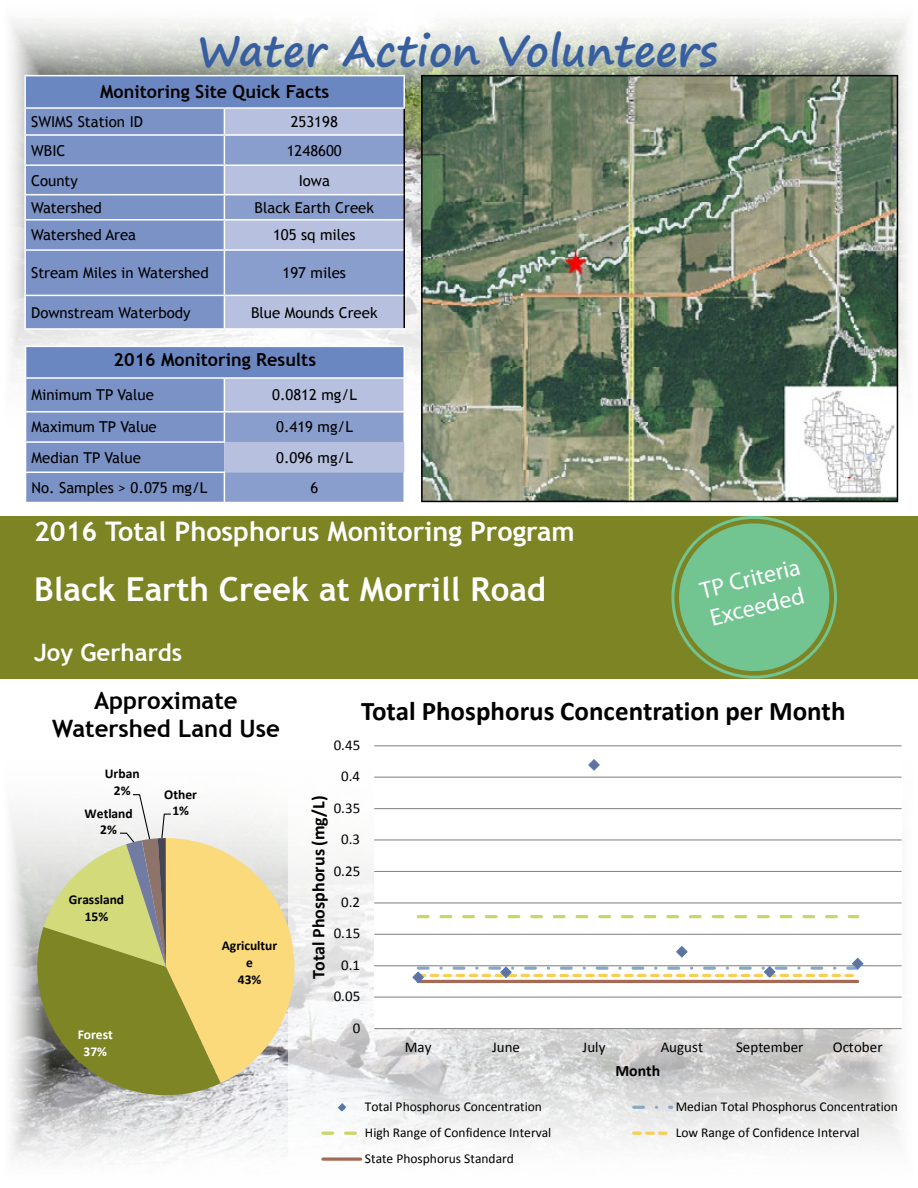
<style>
.page{position:relative;width:918px;height:1188px;background:#fff}
.page>*{position:absolute;margin:0;border:0;box-sizing:border-box;transform-origin:0 0}
.t1{font:700 42px "Segoe Print";color:#375f9f}
.t2{font:700 33px "Trebuchet MS";color:#fff}
.t3{font:700 27px "Trebuchet MS";color:#fff}
.t4{font:700 27px "Calibri";color:#000}
.t5{font:700 24px/27.9px "Trebuchet MS";color:#000;text-align:center}
.t6{font:24px/28.8px "Myriad Pro";color:#fff}
.t7{font:700 24px "Trebuchet MS";color:#fff}
.t8{font:700 18px "Trebuchet MS";color:#000}
.t9{font:700 18px "Calibri";color:#000}
.t10{font:700 15.9px "Calibri";color:#000}
.t11{font:15px "Trebuchet MS";color:#000}
.t12{font:15px "Calibri";letter-spacing:.005em;color:#000}
.t13{font:13.5px "Calibri";color:#000}
.t14{font:700 13.5px/16.5px "Calibri";color:#000;text-align:center}
.t15{font:700 13.5px/16.5px "Calibri";color:#fff;text-align:center}
</style>
<div class="page">
<img style="left:11px;top:19px;width:896px;height:429px">
<img style="left:11px;top:811px;width:278px;height:349px">
<div style="left:0;top:516px;width:918px;height:163px;background:#7c8423"></div>
<div style="left:26px;top:346px;width:378px;height:32px;background:#6b87c1"></div>
<hr style="left:25px;top:346px;width:199px;height:1px;background:#fff">
<hr style="left:25px;top:347px;width:1px;height:30px;background:#fff">
<hr style="left:224px;top:346px;width:181px;height:1px;background:#fff">
<hr style="left:404px;top:347px;width:1px;height:30px;background:#fff">
<hr style="left:25px;top:377px;width:199px;height:2px;background:#fff">
<hr style="left:224px;top:377px;width:181px;height:2px;background:#fff">
<svg style="left:25px;top:378px;width:380px;height:125px;background:#92a4d0"></svg>
<hr style="left:25px;top:502px;width:199px;height:1px;background:#fff">
<img style="left:424px;top:78px;width:471px;height:421px">
<div style="left:421px;top:75px;width:477px;height:427px;border:2px solid #000"></div>
<div style="left:25px;top:76px;width:379px;height:32px;background:#6b87c1"></div>
<div style="left:26px;top:109px;width:198px;height:219px;background:#7b92c7"></div>
<hr style="left:24px;top:75px;width:200px;height:1px;background:#fff">
<hr style="left:24px;top:76px;width:2px;height:31px;background:#fff">
<hr style="left:224px;top:75px;width:181px;height:1px;background:#fff">
<hr style="left:404px;top:76px;width:1px;height:31px;background:#fff">
<hr style="left:24px;top:107px;width:200px;height:2px;background:#fff">
<hr style="left:224px;top:107px;width:181px;height:2px;background:#fff">
<hr style="left:24px;top:109px;width:2px;height:25px;background:#fff">
<hr style="left:24px;top:136px;width:2px;height:28px;background:#fff">
<hr style="left:24px;top:166px;width:2px;height:28px;background:#fff">
<hr style="left:24px;top:195px;width:2px;height:24px;background:#fff">
<hr style="left:24px;top:251px;width:2px;height:44px;background:#fff">
<hr style="left:24px;top:296px;width:2px;height:32px;background:#fff">
<hr style="left:24px;top:134px;width:200px;height:2px;background:#fff">
<hr style="left:24px;top:164px;width:200px;height:2px;background:#fff">
<hr style="left:24px;top:194px;width:200px;height:1px;background:#fff">
<hr style="left:24px;top:295px;width:200px;height:1px;background:#fff">
<hr style="left:24px;top:328px;width:200px;height:2px;background:#fff">
<hr style="left:24px;top:221px;width:2px;height:28px;background:#fff">
<hr style="left:24px;top:219px;width:200px;height:2px;background:#fff">
<hr style="left:24px;top:249px;width:200px;height:2px;background:#fff">
<svg style="left:224px;top:108px;width:181px;height:220px;background:#a4b2d6"></svg>
<hr style="left:224px;top:219px;width:179px;height:2px;background:#fff">
<hr style="left:404px;top:220px;width:1px;height:30px;background:#000">
<hr style="left:224px;top:251px;width:1px;height:44px;background:#fff">
<hr style="left:224px;top:249px;width:179px;height:2px;background:#fff">
<hr style="left:404px;top:250px;width:1px;height:45px;background:#000">
<hr style="left:224px;top:296px;width:1px;height:32px;background:#fff">
<hr style="left:224px;top:295px;width:179px;height:1px;background:#fff">
<hr style="left:404px;top:295px;width:1px;height:33px;background:#000">
<hr style="left:224px;top:328px;width:181px;height:2px;background:#fff">
<div style="left:289px;top:683px;width:629px;height:498px;background:#fff;opacity:.63"></div>
<div style="left:374px;top:746px;width:528px;height:283px;background:#fff"></div>
<hr style="left:374px;top:997px;width:528px;height:1px;background:#868686">
<hr style="left:374px;top:965px;width:528px;height:1px;background:#868686">
<hr style="left:374px;top:934px;width:528px;height:1px;background:#868686">
<hr style="left:374px;top:902px;width:528px;height:2px;background:#868686">
<hr style="left:374px;top:871px;width:528px;height:1px;background:#868686">
<hr style="left:374px;top:839px;width:528px;height:2px;background:#868686">
<hr style="left:374px;top:808px;width:528px;height:1px;background:#868686">
<hr style="left:374px;top:777px;width:528px;height:1px;background:#868686">
<hr style="left:374px;top:745px;width:528px;height:1px;background:#868686">
<hr style="left:374px;top:1028px;width:528px;height:1px;background:#868686">
<svg style="left:418px;top:915px;width:440px;height:3px"></svg>
<svg style="left:588px;top:759px;width:12px;height:12px"></svg>
<svg style="left:411px;top:946px;width:453px;height:38px"></svg>
<svg style="left:337px;top:1102px;width:10px;height:11px"></svg>
<svg style="left:634px;top:1106px;width:38px;height:3px"></svg>
<svg style="left:323px;top:1132px;width:38px;height:3px"></svg>
<svg style="left:634px;top:1132px;width:38px;height:3px"></svg>
<svg style="left:323px;top:1157px;width:38px;height:4px"></svg>
<svg style="left:37px;top:794px;width:257px;height:301px;background:#c7c184"></svg>
<div style="left:671px;top:516px;width:166px;height:163px;border:3px solid #72c491;border-radius:50%"></div>
<div style="left:680px;top:524px;width:149px;height:146px;background:#72c491;border-radius:50%"></div>
<h1 class="t1" style="left:197px;top:13px;width:522px">Water Action Volunteers</h1>
<p class="t8" style="left:100px;top:81px;width:231px">Monitoring Site Quick Facts</p>
<p class="t11" style="left:31px;top:113px;width:113px">SWIMS Station ID</p>
<p class="t11" style="left:291px;top:113px;width:49px">253198</p>
<p class="t11" style="left:31px;top:142px;width:36px">WBIC</p>
<p class="t11" style="left:287px;top:142px;width:57px">1248600</p>
<p class="t11" style="left:31px;top:171px;width:48px">County</p>
<p class="t11" style="left:299px;top:171px;width:33px">Iowa</p>
<p class="t11" style="left:31px;top:199px;width:72px">Watershed</p>
<p class="t11" style="left:255px;top:199px;width:121px">Black Earth Creek</p>
<p class="t11" style="left:31px;top:226px;width:107px">Watershed Area</p>
<p class="t11" style="left:273px;top:226px;width:84px">105 sq miles</p>
<p class="t11" style="left:31px;top:264px;width:179px">Stream Miles in Watershed</p>
<p class="t11" style="left:283px;top:264px;width:65px">197 miles</p>
<p class="t11" style="left:31px;top:304px;width:161px">Downstream Waterbody</p>
<p class="t11" style="left:251px;top:304px;width:128px">Blue Mounds Creek</p>
<p class="t8" style="left:114px;top:348px;width:204px">2016 Monitoring Results</p>
<p class="t11" style="left:32px;top:386px;width:124px">Minimum TP Value</p>
<p class="t11" style="left:272px;top:386px;width:86px">0.0812 mg/L</p>
<p class="t11" style="left:32px;top:418px;width:127px">Maximum TP Value</p>
<p class="t11" style="left:276px;top:418px;width:78px">0.419 mg/L</p>
<p class="t11" style="left:32px;top:449px;width:111px">Median TP Value</p>
<p class="t11" style="left:276px;top:449px;width:78px">0.096 mg/L</p>
<p class="t11" style="left:32px;top:479px;width:177px">No. Samples &gt; 0.075 mg/L</p>
<p class="t11" style="left:310px;top:479px;width:9px">6</p>
<h3 class="t3" style="left:34px;top:515px;width:542px">2016 Total Phosphorus Monitoring Program</h3>
<h2 class="t2" style="left:34px;top:569px;width:514px">Black Earth Creek at Morrill Road</h2>
<h3 class="t7" style="left:34px;top:638px;width:150px">Joy Gerhards</h3>
<h3 class="t6" style="left:697px;top:576px;width:104px;rotate:-14deg">TP Criteria<br>Exceeded</h3>
<h3 class="t5" style="left:52px;top:687px;width:229px">Approximate<br>Watershed Land Use</h3>
<p class="t14" style="left:105px;top:766px;width:36px">Urban<br>2%</p>
<p class="t14" style="left:85px;top:805px;width:50px">Wetland<br>2%</p>
<p class="t14" style="left:69px;top:892px;width:57px">Grassland<br>15%</p>
<p class="t15" style="left:78px;top:1027px;width:37px">Forest<br>37%</p>
<p class="t14" style="left:164px;top:786px;width:34px">Other<br>1%</p>
<p class="t14" style="left:222px;top:938px;width:57px">Agricultur e<br>43%</p>
<h3 class="t4" style="left:361px;top:693px;width:486px">Total Phosphorus Concentration per Month</h3>
<p class="t12" style="left:334px;top:735px;width:28px">0.45</p>
<p class="t12" style="left:341px;top:767px;width:20px">0.4</p>
<p class="t9" style="left:307px;top:979px;width:184px;rotate:-90deg">Total Phosphorus (mg/L)</p>
<p class="t12" style="left:334px;top:798px;width:28px">0.35</p>
<p class="t12" style="left:341px;top:830px;width:20px">0.3</p>
<p class="t12" style="left:334px;top:861px;width:28px">0.25</p>
<p class="t12" style="left:341px;top:893px;width:20px">0.2</p>
<p class="t12" style="left:334px;top:924px;width:28px">0.15</p>
<p class="t12" style="left:341px;top:955px;width:20px">0.1</p>
<p class="t12" style="left:334px;top:987px;width:28px">0.05</p>
<p class="t12" style="left:353px;top:1018px;width:9px">0</p>
<p class="t12" style="left:405px;top:1038px;width:28px">May</p>
<p class="t12" style="left:492px;top:1038px;width:29px">June</p>
<p class="t12" style="left:583px;top:1038px;width:24px">July</p>
<p class="t12" style="left:661px;top:1038px;width:44px">August</p>
<p class="t12" style="left:736px;top:1038px;width:69px">September</p>
<p class="t12" style="left:833px;top:1038px;width:51px">October</p>
<p class="t10" style="left:615px;top:1060px;width:46px">Month</p>
<p class="t13" style="left:365px;top:1098px;width:179px">Total Phosphorus Concentration</p>
<p class="t13" style="left:676px;top:1098px;width:224px">Median Total Phosphorus Concentration</p>
<p class="t13" style="left:365px;top:1124px;width:188px">High Range of Confidence Interval</p>
<p class="t13" style="left:676px;top:1124px;width:185px">Low Range of Confidence Interval</p>
<p class="t13" style="left:365px;top:1150px;width:151px">State Phosphorus Standard</p>
</div>
